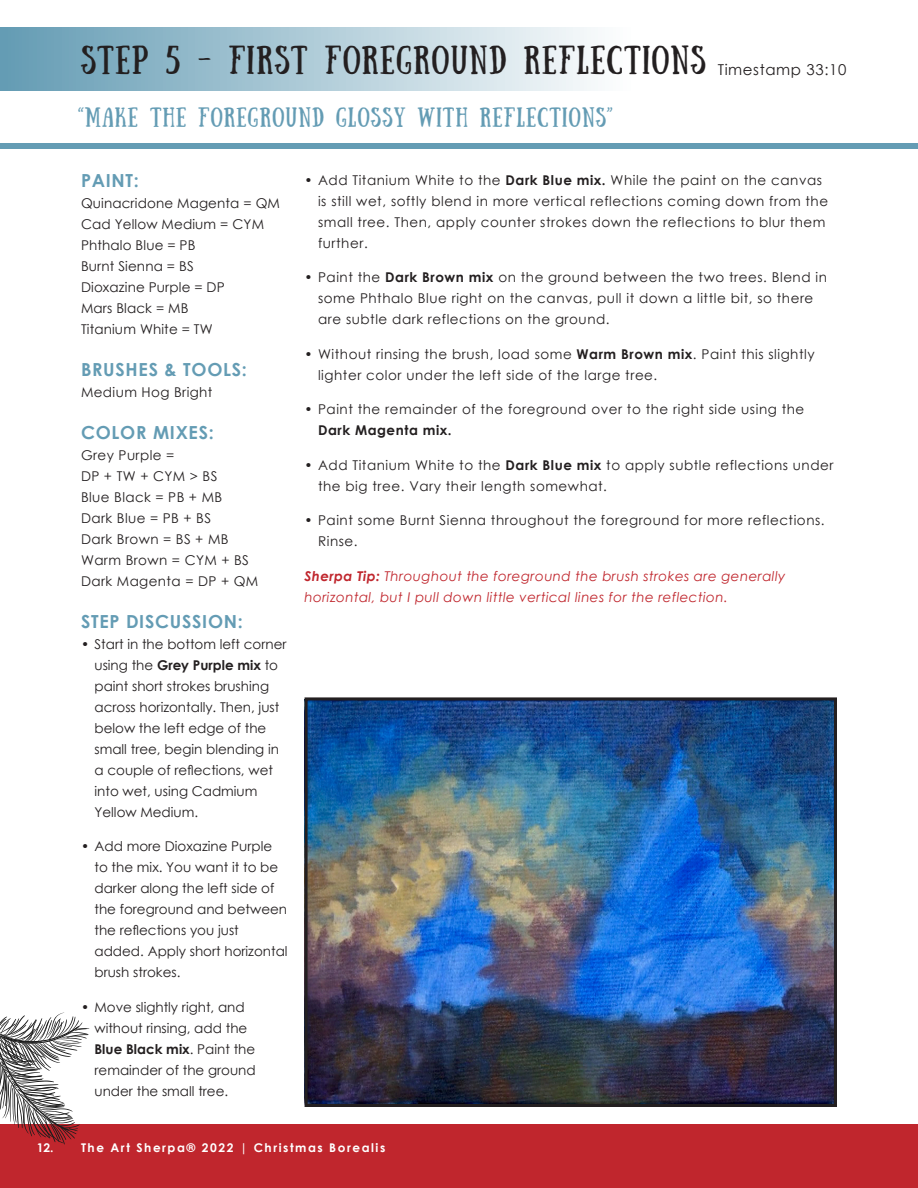
<style>
.page{position:relative;width:918px;height:1188px;background:#fff}
.page>*{position:absolute;margin:0;border:0;box-sizing:border-box;transform-origin:0 0}
.t1{font:28.5px "Sunday";letter-spacing:.05em;color:#231f20}
.painting_headers{font:19.5px "Sunday";letter-spacing:.06em;color:#649cb4}
.small_header{font:700 18px "Century Gothic";letter-spacing:.04em;color:#649cb4}
.t2{font:15px "Century Gothic";letter-spacing:.04em;color:#231f20}
.small_header-2{font:13.5px/21px "Century Gothic";letter-spacing:.04em;color:#231f20}
.small_header-3{font:13.5px/21px "Century Gothic";color:#231f20}
.Red_step_text{font:italic 13.5px/21px "Century Gothic";letter-spacing:.03em;color:#c0262d}
.small_header-4{font:13.5px "Century Gothic";letter-spacing:.01em;color:#231f20}
.t3{font:700 12px "Century Gothic";letter-spacing:.13em;color:#fff}
.s1{font-weight:700}
</style>
<div class="page">
<div style="left:0;top:1124px;width:918px;height:64px;background:#c0262d"></div>
<svg style="left:0;top:27px;width:591px;height:64px;background:#abc9d6"></svg>
<div style="left:0;top:144px;width:918px;height:5px;background:#649cb4"></div>
<img style="left:309px;top:701px;width:524px;height:402px">
<div style="left:305px;top:697px;width:532px;height:410px;border:3px solid #231f20"></div>
<svg style="left:0;top:1012px;width:89px;height:133px"></svg>
<p class="t1" style="left:81px;top:41px;width:626px">STEP 5 - FIRST FOREGROUND REFLECTIONS</p>
<p class="painting_headers" style="left:78px;top:103px;width:536px">“MAKE THE FOREGROUND GLOSSY WITH REFLECTIONS”</p>
<p class="t2" style="left:718px;top:59px;width:130px">Timestamp 33:10</p>
<p class="small_header" style="left:81px;top:169px;width:59px">PAINT:</p>
<p class="small_header-4" style="left:81px;top:193px;width:201px">Quinacridone Magenta = QM</p>
<p class="small_header-4" style="left:81px;top:214px;width:185px">Cad Yellow Medium = CYM</p>
<p class="small_header-4" style="left:81px;top:235px;width:116px">Phthalo Blue = PB</p>
<p class="small_header-4" style="left:81px;top:256px;width:114px">Burnt Sienna = BS</p>
<p class="small_header-4" style="left:81px;top:277px;width:145px">Dioxazine Purple = DP</p>
<p class="small_header-4" style="left:81px;top:298px;width:109px">Mars Black = MB</p>
<p class="small_header-4" style="left:81px;top:319px;width:133px">Titanium White = TW</p>
<p class="small_header" style="left:81px;top:358px;width:167px">BRUSHES &amp; TOOLS:</p>
<p class="small_header-2" style="left:81px;top:381px;width:133px">Medium Hog Bright</p>
<p class="small_header" style="left:81px;top:421px;width:134px">COLOR MIXES:</p>
<p class="small_header-2" style="left:81px;top:444px;width:138px">Grey Purple =<br>DP + TW + CYM &gt; BS</p>
<p class="small_header-2" style="left:81px;top:486px;width:143px">Blue Black = PB + MB</p>
<p class="small_header-2" style="left:81px;top:507px;width:132px">Dark Blue = PB + BS</p>
<p class="small_header-2" style="left:81px;top:528px;width:149px">Dark Brown = BS + MB</p>
<p class="small_header-2" style="left:81px;top:549px;width:170px">Warm Brown = CYM + BS</p>
<p class="small_header-2" style="left:81px;top:570px;width:179px">Dark Magenta = DP + QM</p>
<p class="small_header" style="left:81px;top:610px;width:163px">STEP DISCUSSION:</p>
<p class="small_header-3" style="left:94px;top:633px;width:194px;text-indent:-14px">• Start in the bottom left corner using the <span class="s1">Grey Purple mix</span> to paint short strokes brushing across horizontally. Then, just below the left edge of the small tree, begin blending in a couple of reflections, wet into wet, using Cadmium<br>Yellow Medium.</p>
<p class="small_header-3" style="left:94px;top:835px;width:195px;text-indent:-14px">• Add more Dioxazine Purple to the mix. You want it to be darker along the left side of the foreground and between the reflections you just added. Apply short horizontal brush strokes.</p>
<p class="small_header-3" style="left:94px;top:996px;width:163px;text-indent:-14px">• Move slightly right, and without rinsing, add the<br><span class="s1">Blue Black mix</span>. Paint the remainder of the ground under the small tree.</p>
<p class="small_header-2" style="left:318px;top:169px;width:512px;text-indent:-14px">• Add Titanium White to the <span class="s1">Dark Blue mix.</span> While the paint on the canvas is still wet, softly blend in more vertical reflections coming down from the small tree. Then, apply counter strokes down the reflections to blur them further.</p>
<p class="small_header-2" style="left:318px;top:267px;width:510px;text-indent:-14px">• Paint the <span class="s1">Dark Brown mix</span> on the ground between the two trees. Blend in some Phthalo Blue right on the canvas, pull it down a little bit, so there are subtle dark reflections on the ground.</p>
<p class="small_header-2" style="left:318px;top:343px;width:498px;text-indent:-14px">• Without rinsing the brush, load some <span class="s1">Warm Brown mix</span>. Paint this slightly lighter color under the left side of the large tree.</p>
<p class="small_header-2" style="left:318px;top:399px;width:488px;text-indent:-14px">• Paint the remainder of the foreground over to the right side using the<br><span class="s1">Dark Magenta mix.</span></p>
<p class="small_header-2" style="left:318px;top:454px;width:517px;text-indent:-14px">• Add Titanium White to the <span class="s1">Dark Blue mix</span> to apply subtle reflections under the big tree. Vary their length somewhat.</p>
<p class="small_header-2" style="left:318px;top:510px;width:508px;text-indent:-14px">• Paint some Burnt Sienna throughout the foreground for more reflections.<br>Rinse.</p>
<p class="Red_step_text" style="left:305px;top:565px;width:482px"><span class="s1">Sherpa Tip:</span> Throughout the foreground the brush strokes are generally horizontal, but I pull down little vertical lines for the reflection.</p>
<p class="t3" style="left:37px;top:1140px;width:350px">12. The Art Sherpa® 2022 | Christmas Borealis</p>
</div>
